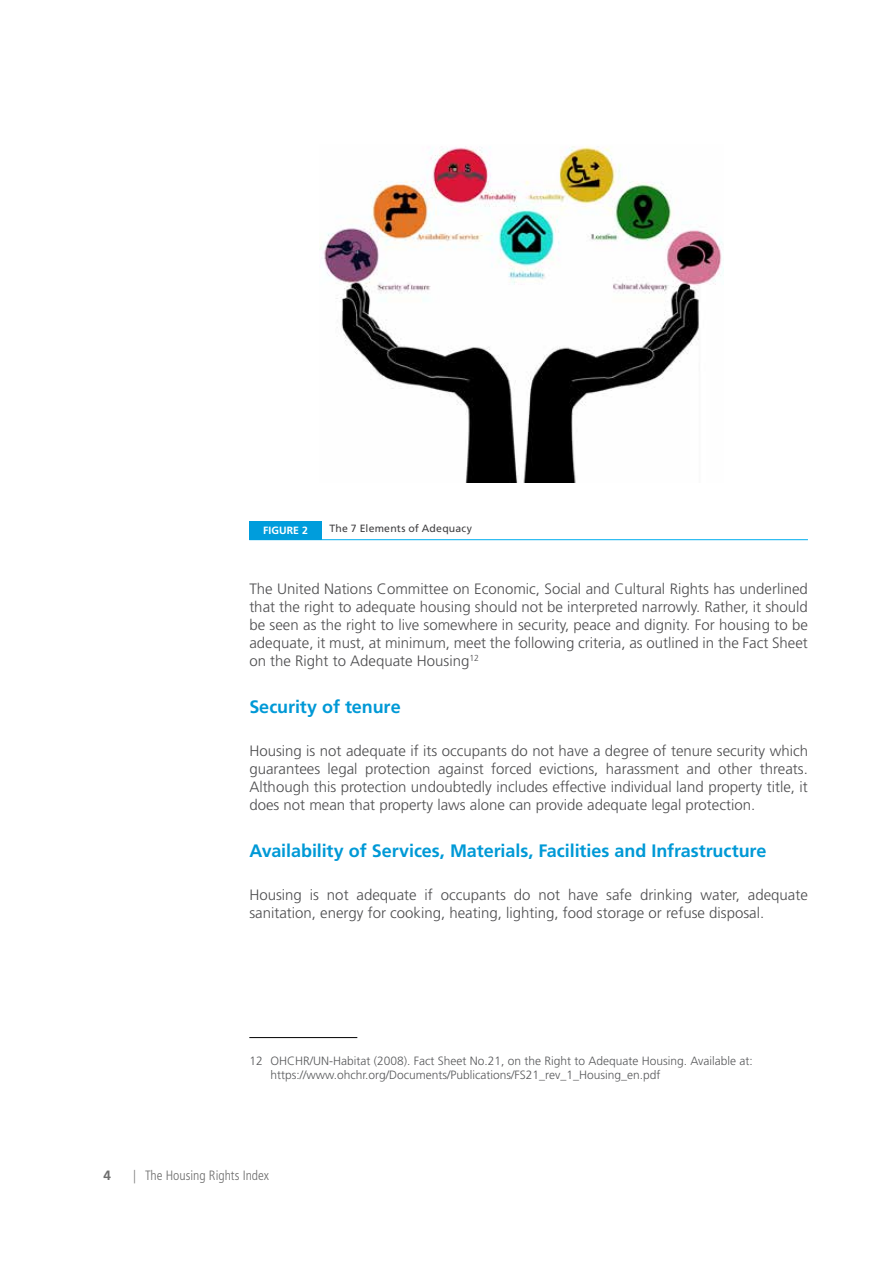
<style>
.page{position:relative;width:893px;height:1263px;background:#fff}
.page>*{position:absolute;margin:0;border:0;box-sizing:border-box;transform-origin:0 0}
.t1{font:700 18px "Frutiger LT Std";letter-spacing:-.005em;color:#0099d6}
.t2{font:300 15px/18px "Frutiger LT Std";color:#4d4d4f;text-align:justify}
.t3{font:300 condensed 13.5px "Frutiger LT Std";color:#6e6e6e}
.t4{font:700 13.5px "Frutiger LT Std";color:#6e6e6e}
.t5{font:300 12px/14.4px "Frutiger LT Std";color:#58595b}
.t6{font:10.5px "Frutiger LT Std";letter-spacing:.02em;color:#414042}
.t7{font:700 10.5px "Frutiger LT Std";letter-spacing:.01em;color:#fff}
</style>
<div class="page">
<hr style="left:249px;top:1037px;width:108px;height:1px;background:#000">
<hr style="left:249px;top:539px;width:559px;height:1px;background:#00aeef">
<div style="left:249px;top:521px;width:73px;height:19px;background:#009ddc"></div>
<img style="left:320px;top:146px;width:404px;height:337px">
<p class="t7" style="left:263px;top:524px;width:47px">FIGURE 2</p>
<p class="t6" style="left:329px;top:522px;width:144px">The 7 Elements of Adequacy</p>
<p class="t2" style="left:249px;top:580px;width:560px">The United Nations Committee on Economic, Social and Cultural Rights has underlined that the right to adequate housing should not be interpreted narrowly. Rather, it should be seen as the right to live somewhere in security, peace and dignity. For housing to be adequate, it must, at minimum, meet the following criteria, as outlined in the Fact Sheet on the Right to Adequate Housing<sup>12</sup></p>
<p class="t1" style="left:249px;top:696px;width:153px">Security of tenure</p>
<p class="t2" style="left:249px;top:742px;width:560px">Housing is not adequate if its occupants do not have a degree of tenure security which guarantees legal protection against forced evictions, harassment and other threats.<br>Although this protection undoubtedly includes effective individual land property title, it does not mean that property laws alone can provide adequate legal protection.</p>
<p class="t1" style="left:249px;top:840px;width:519px">Availability of Services, Materials, Facilities and Infrastructure</p>
<p class="t2" style="left:249px;top:886px;width:560px">Housing is not adequate if occupants do not have safe drinking water, adequate sanitation, energy for cooking, heating, lighting, food storage or refuse disposal.</p>
<p class="t5" style="left:270px;top:1053px;width:484px;text-indent:-21px">12 OHCHR/UN-Habitat (2008). Fact Sheet No.21, on the Right to Adequate Housing. Available at: https://www.ohchr.org/Documents/Publications/FS21_rev_1_Housing_en.pdf</p>
<p class="t4" style="left:103px;top:1167px;width:9px">4</p>
<p class="t3" style="left:133px;top:1167px;width:137px">| The Housing Rights Index</p>
</div>
